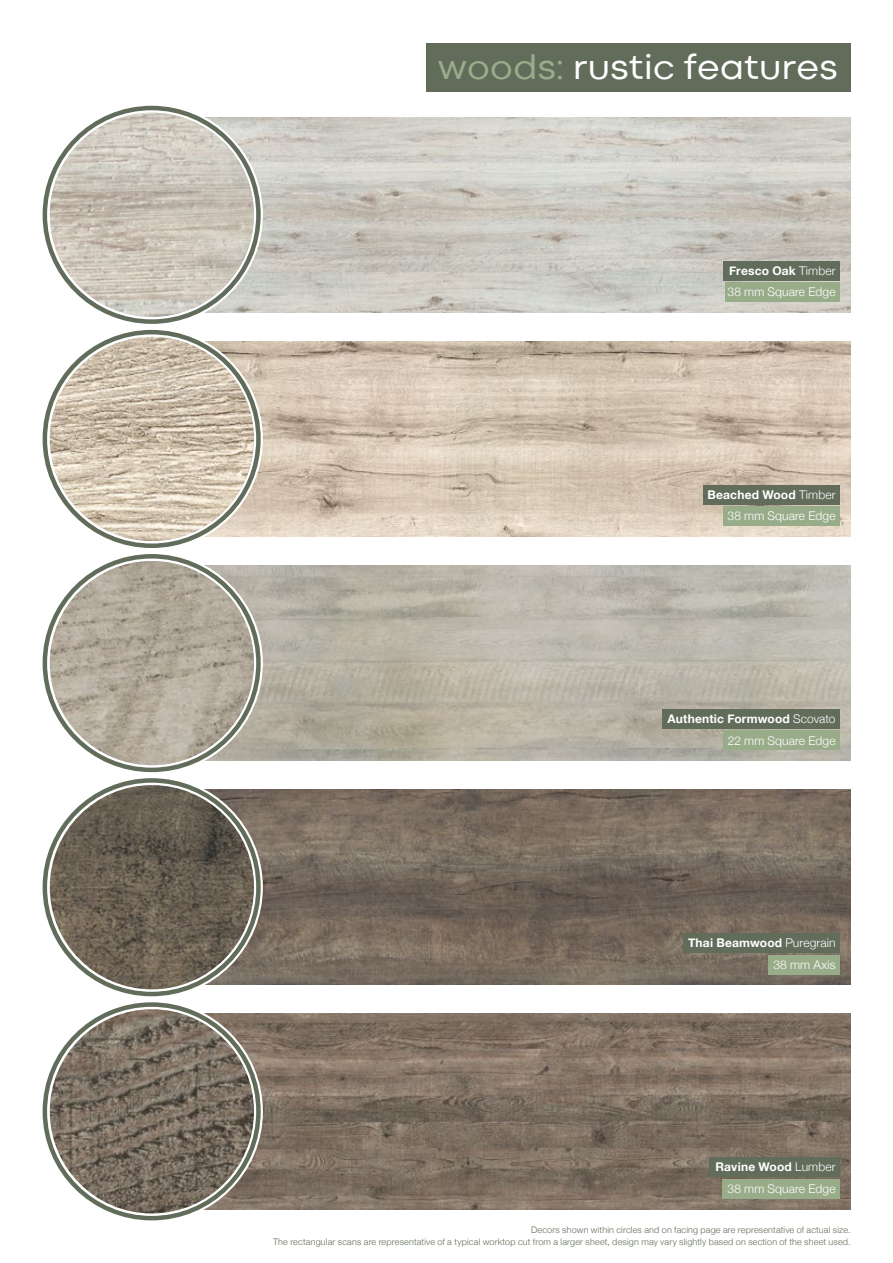
<style>
.page{position:relative;width:893px;height:1263px;background:#fff}
.page>*{position:absolute;margin:0;border:0;box-sizing:border-box;transform-origin:0 0}
.t1{font:36px "Codec Cold Trial";letter-spacing:-.005em;color:#fff}
.t2{font:300 12px/21.5px "Helvetica Neue";letter-spacing:.01em;color:#fff;text-align:right}
.t3{font:700 12px "Helvetica Neue";letter-spacing:.015em;color:#fff}
.t4{font:300 9px/12px "Helvetica Neue";letter-spacing:.02em;color:#616c5a;text-align:right}
.s1{color:#99ac8a}
.s2{font-weight:300}
.s3{font-weight:700}
</style>
<div class="page">
<img style="left:195px;top:341px;width:655px;height:196px">
<div style="left:703px;top:485px;width:137px;height:19px;background:#616c5a"></div>
<svg style="left:45px;top:332px;width:213px;height:214px"></svg>
<img style="left:50px;top:337px;width:204px;height:204px;border-radius:102px">
<div style="left:723px;top:506px;width:117px;height:20px;background:#99ac8a"></div>
<div style="left:426px;top:43px;width:424px;height:49px;background:#616c5a"></div>
<img style="left:195px;top:117px;width:655px;height:195px">
<div style="left:723px;top:261px;width:117px;height:19px;background:#616c5a"></div>
<img style="left:195px;top:565px;width:655px;height:196px">
<div style="left:662px;top:709px;width:178px;height:19px;background:#616c5a"></div>
<img style="left:195px;top:789px;width:655px;height:196px">
<div style="left:683px;top:933px;width:157px;height:20px;background:#616c5a"></div>
<svg style="left:45px;top:108px;width:213px;height:214px"></svg>
<img style="left:50px;top:113px;width:204px;height:204px;border-radius:102px">
<svg style="left:45px;top:556px;width:213px;height:214px"></svg>
<img style="left:50px;top:561px;width:204px;height:204px;border-radius:102px">
<svg style="left:45px;top:780px;width:213px;height:214px"></svg>
<img style="left:50px;top:785px;width:204px;height:204px;border-radius:102px">
<div style="left:723px;top:731px;width:117px;height:19px;background:#99ac8a"></div>
<div style="left:768px;top:955px;width:72px;height:19px;background:#99ac8a"></div>
<div style="left:725px;top:282px;width:115px;height:20px;background:#99ac8a"></div>
<img style="left:195px;top:1014px;width:655px;height:195px">
<div style="left:710px;top:1157px;width:130px;height:20px;background:#616c5a"></div>
<svg style="left:45px;top:1004px;width:213px;height:214px"></svg>
<img style="left:50px;top:1009px;width:204px;height:204px;border-radius:102px">
<div style="left:722px;top:1179px;width:118px;height:19px;background:#99ac8a"></div>
<h1 class="t1" style="left:438px;top:45px;width:401px"><span class="s1">woods:</span> rustic features</h1>
<h2 class="t3" style="left:729px;top:261px;width:108px">Fresco Oak <span class="s2">Timber</span></h2>
<h2 class="t2" style="left:728px;top:280px;width:110px">38 mm Square Edge</h2>
<h2 class="t2" style="left:707px;top:483px;width:130px"><span class="s3">Beached Wood</span> Timber<br>38 mm Square Edge</h2>
<h2 class="t3" style="left:667px;top:709px;width:170px">Authentic Formwood <span class="s2">Scovato</span></h2>
<h2 class="t2" style="left:728px;top:729px;width:109px">22 mm Square Edge</h2>
<h2 class="t3" style="left:688px;top:933px;width:149px">Thai Beamwood <span class="s2">Puregrain</span></h2>
<h2 class="t2" style="left:773px;top:953px;width:64px">38 mm Axis</h2>
<h2 class="t2" style="left:715px;top:1155px;width:122px"><span class="s3">Ravine Wood</span> Lumber<br>38 mm Square Edge</h2>
<p class="t4" style="left:273px;top:1223px;width:579px">Decors shown within circles and on facing page are representative of actual size.<br>The rectangular scans are representative of a typical worktop cut from a larger sheet, design may vary slightly based on section of the sheet used.</p>
</div>
